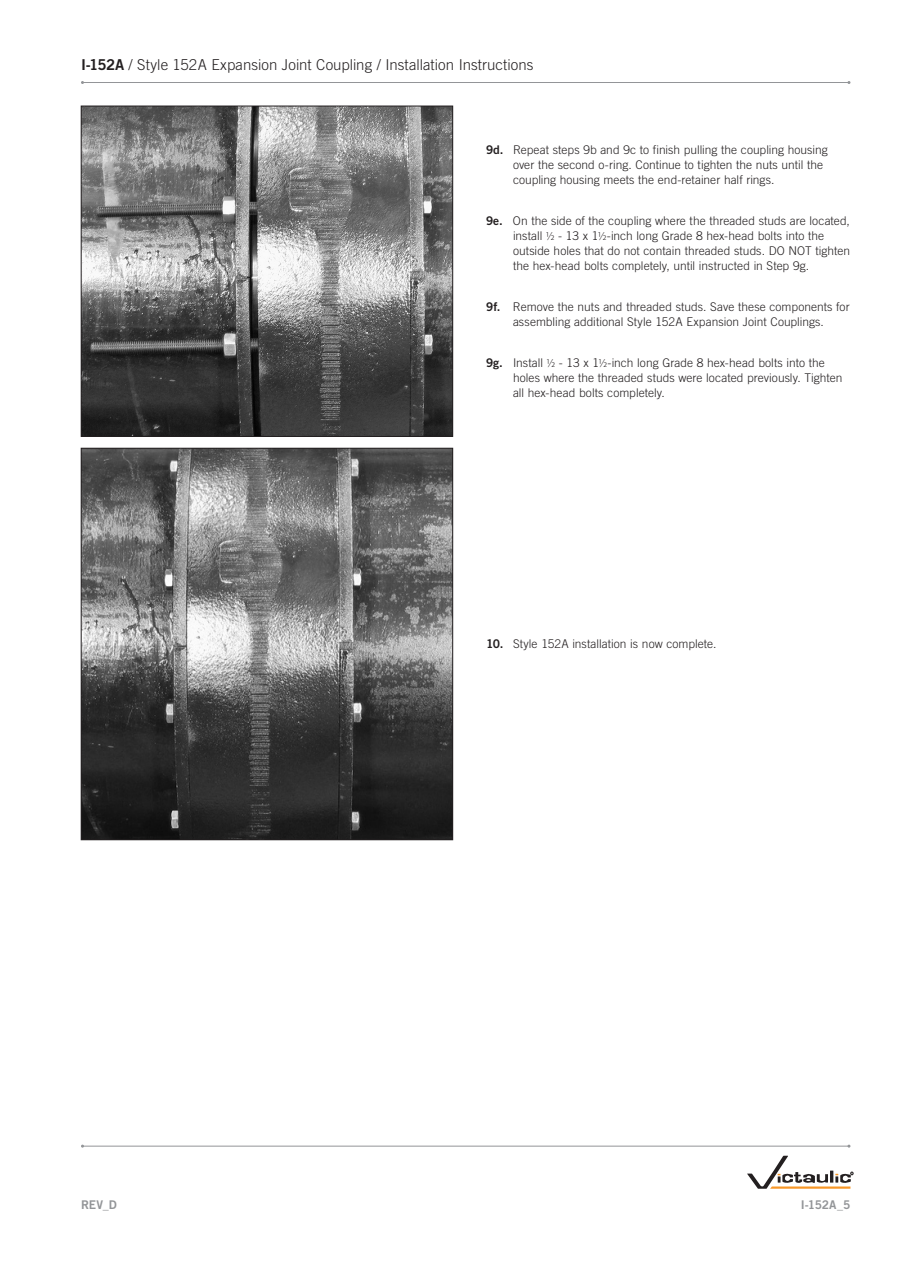
<style>
.page{position:relative;width:918px;height:1263px;background:#fff}
.page>*{position:absolute;margin:0;border:0;box-sizing:border-box;transform-origin:0 0}
.t1{font:300 15px "Trade Gothic LT Std";letter-spacing:.005em;color:#231f20}
.Body_ind{font:300 12px/15px "Trade Gothic LT Std";color:#231f20}
.t2{font:12px "Trade Gothic LT Std Bd 2";letter-spacing:-.015em;color:#939598}
.s1{font-family:"Trade Gothic LT Std Bd 2";font-weight:400}
.s2{font-family:"Myriad Pro"}
</style>
<div class="page">
<svg style="left:747px;top:1156px;width:106px;height:33px"></svg>
<hr style="left:83px;top:1146px;width:766px;height:1px;background:#939598">
<hr style="left:82px;top:82px;width:767px;height:1px;background:#939598">
<img style="left:83px;top:108px;width:368px;height:327px">
<div style="left:81px;top:106px;width:372px;height:331px;border:1px solid #231f20"></div>
<img style="left:83px;top:450px;width:368px;height:388px">
<div style="left:81px;top:448px;width:372px;height:392px;border:1px solid #231f20"></div>
<p class="t1" style="left:81px;top:56px;width:454px"><span class="s1">I-152A</span> / Style 152A Expansion Joint Coupling / Installation Instructions</p>
<p class="Body_ind" style="left:513px;top:142px;width:316px;text-indent:-27px"><span class="s1">9d.</span> Repeat steps 9b and 9c to finish pulling the coupling housing over the second o-ring. Continue to tighten the nuts until the coupling housing meets the end-retainer half rings.</p>
<p class="Body_ind" style="left:513px;top:213px;width:339px;text-indent:-27px"><span class="s1">9e.</span> On the side of the coupling where the threaded studs are located, install <span class="s2">1/2</span> - 13 x 1<span class="s2">1/2</span>-inch long Grade 8 hex-head bolts into the outside holes that do not contain threaded studs. DO NOT tighten the hex-head bolts completely, until instructed in Step 9g.</p>
<p class="Body_ind" style="left:486px;top:299px;width:365px;text-align:center"><span class="s1">9f.</span> Remove the nuts and threaded studs. Save these components for assembling additional Style 152A Expansion Joint Couplings.</p>
<p class="Body_ind" style="left:513px;top:355px;width:331px;text-indent:-27px"><span class="s1">9g.</span> Install <span class="s2">1/2</span> - 13 x 1<span class="s2">1/2</span>-inch long Grade 8 hex-head bolts into the holes where the threaded studs were located previously. Tighten all hex-head bolts completely.</p>
<p class="Body_ind" style="left:486px;top:636px;width:232px"><span class="s1">10.</span> Style 152A installation is now complete.</p>
<p class="t2" style="left:81px;top:1197px;width:37px">REV_D</p>
<p class="t2" style="left:801px;top:1197px;width:51px">I-152A_5</p>
</div>
